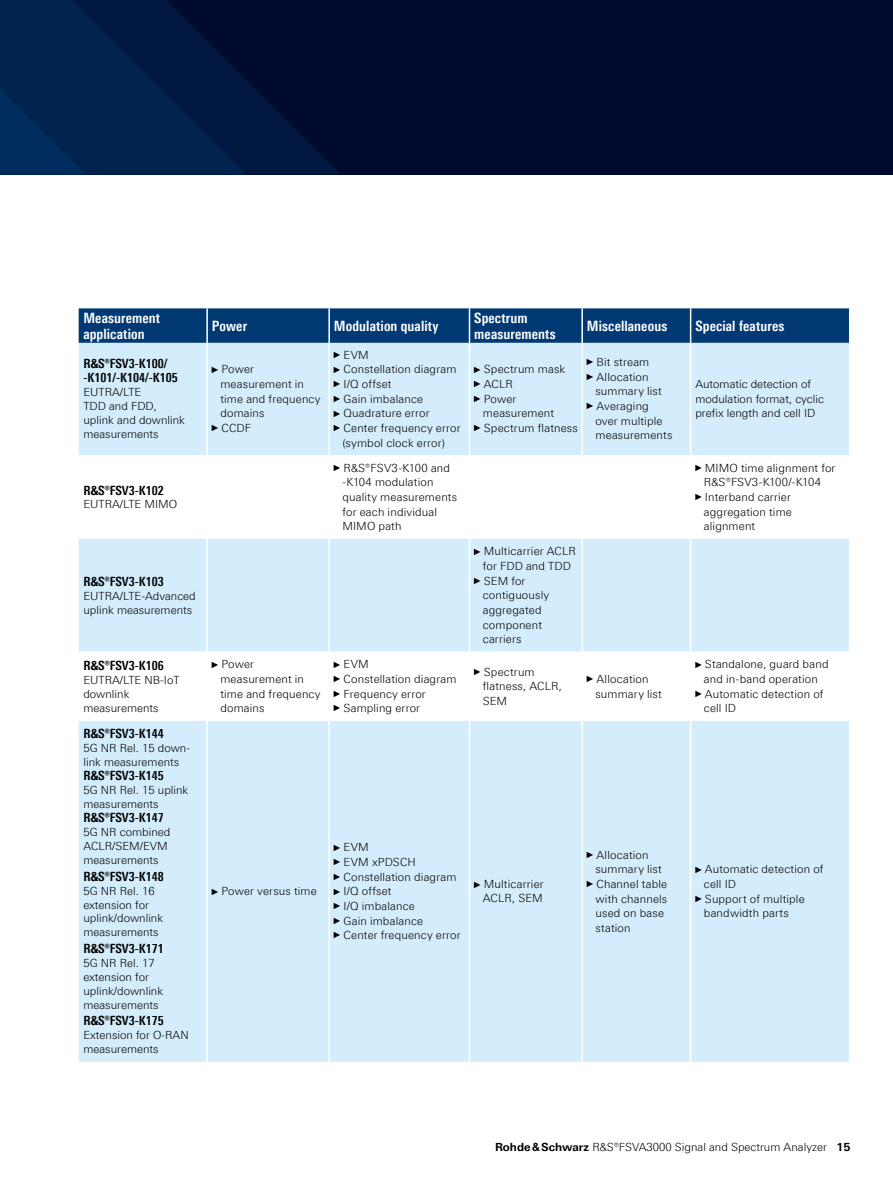
<style>
.page{position:relative;width:893px;height:1191px;background:#fff}
.page>*{position:absolute;margin:0;border:0;box-sizing:border-box;transform-origin:0 0}
.Tabellenueberschrift{font:700 14.25px/15.8px "Linotype Univers 620 Cn";letter-spacing:.01em;color:#fff}
.Tabellefett{font:700 12.75px/14px "Linotype Univers 620 Cn";color:#000}
.Tabelletext{font:300 11.25px/14.7px "Linotype Univers 330";letter-spacing:.01em;color:#000}
.s1{font-family:"Arial Narrow";font-weight:400;font-size:9px}
.s2{font-family:"Linotype Univers 630";font-weight:700}
</style>
<div class="page">
<div style="left:0;top:0;width:893px;height:174px;background:#00092e"></div>
<svg style="left:246px;top:80px;width:94px;height:94px;fill:#00173e"></svg>
<svg style="left:0;top:0;width:246px;height:174px;fill:#002350"></svg>
<svg style="left:0;top:89px;width:86px;height:85px"></svg>
<div style="left:79px;top:308px;width:770px;height:35px;background:#003973"></div>
<div style="left:79px;top:343px;width:770px;height:718px;background:#d4edfc"></div>
<svg style="left:79px;top:455px;width:770px;height:265px"></svg>
<hr style="left:206px;top:343px;width:2px;height:112px;background:#fff">
<hr style="left:328px;top:343px;width:2px;height:112px;background:#fff">
<hr style="left:469px;top:343px;width:1px;height:112px;background:#fff">
<hr style="left:581px;top:343px;width:2px;height:112px;background:#fff">
<hr style="left:690px;top:343px;width:1px;height:112px;background:#fff">
<hr style="left:206px;top:455px;width:2px;height:84px;background:#fff">
<hr style="left:328px;top:455px;width:2px;height:84px;background:#fff">
<hr style="left:469px;top:455px;width:1px;height:84px;background:#fff">
<hr style="left:581px;top:455px;width:2px;height:84px;background:#fff">
<hr style="left:690px;top:455px;width:1px;height:84px;background:#fff">
<hr style="left:206px;top:539px;width:2px;height:112px;background:#fff">
<hr style="left:328px;top:539px;width:2px;height:112px;background:#fff">
<hr style="left:469px;top:539px;width:1px;height:112px;background:#fff">
<hr style="left:581px;top:539px;width:2px;height:112px;background:#fff">
<hr style="left:690px;top:539px;width:1px;height:112px;background:#fff">
<hr style="left:206px;top:651px;width:2px;height:69px;background:#fff">
<hr style="left:328px;top:651px;width:2px;height:69px;background:#fff">
<hr style="left:469px;top:651px;width:1px;height:69px;background:#fff">
<hr style="left:581px;top:651px;width:2px;height:69px;background:#fff">
<hr style="left:690px;top:651px;width:1px;height:69px;background:#fff">
<hr style="left:206px;top:720px;width:2px;height:341px;background:#fff">
<hr style="left:328px;top:720px;width:2px;height:341px;background:#fff">
<hr style="left:469px;top:720px;width:1px;height:341px;background:#fff">
<hr style="left:581px;top:720px;width:2px;height:341px;background:#fff">
<hr style="left:690px;top:720px;width:1px;height:341px;background:#fff">
<hr style="left:328px;top:308px;width:2px;height:35px;background:#fff">
<hr style="left:469px;top:308px;width:1px;height:35px;background:#fff">
<hr style="left:581px;top:308px;width:2px;height:35px;background:#fff">
<hr style="left:206px;top:308px;width:2px;height:35px;background:#fff">
<hr style="left:690px;top:308px;width:1px;height:35px;background:#fff">
<p class="Tabellenueberschrift" style="left:83px;top:310px;width:78px">Measurement application</p>
<p class="Tabellenueberschrift" style="left:212px;top:318px;width:37px">Power</p>
<p class="Tabellenueberschrift" style="left:334px;top:318px;width:106px">Modulation quality</p>
<p class="Tabellenueberschrift" style="left:474px;top:310px;width:83px">Spectrum measurements</p>
<p class="Tabellenueberschrift" style="left:587px;top:318px;width:82px">Miscellaneous</p>
<p class="Tabellenueberschrift" style="left:695px;top:318px;width:91px">Special features</p>
<p class="Tabellefett" style="left:83px;top:357px;width:96px">R&amp;S®FSV3-K100/ -K101/-K104/-K105</p>
<p class="Tabelletext" style="left:83px;top:385px;width:75px;line-height:14px">EUTRA/LTE<br>TDD and FDD,</p>
<p class="Tabelletext" style="left:83px;top:413px;width:103px;line-height:14px">uplink and downlink measurements</p>
<p class="Tabelletext" style="left:334px;top:347px;width:36px"><span class="s1">►</span>EVM</p>
<p class="Tabelletext" style="left:334px;top:362px;width:124px"><span class="s1">►</span>Constellation diagram</p>
<p class="Tabelletext" style="left:334px;top:376px;width:59px"><span class="s1">►</span>I/Q offset</p>
<p class="Tabelletext" style="left:334px;top:391px;width:91px"><span class="s1">►</span>Gain imbalance</p>
<p class="Tabelletext" style="left:334px;top:406px;width:97px"><span class="s1">►</span>Quadrature error</p>
<p class="Tabelletext" style="left:342px;top:420px;width:120px;text-indent:-9px"><span class="s1">►</span>Center frequency error (symbol clock error)</p>
<p class="Tabelletext" style="left:587px;top:354px;width:64px"><span class="s1">►</span>Bit stream</p>
<p class="Tabelletext" style="left:595px;top:369px;width:68px;text-indent:-9px"><span class="s1">►</span>Allocation summary list</p>
<p class="Tabelletext" style="left:595px;top:398px;width:78px;text-indent:-9px"><span class="s1">►</span>Averaging over multiple measurements</p>
<p class="Tabelletext" style="left:474px;top:362px;width:92px"><span class="s1">►</span>Spectrum mask</p>
<p class="Tabelletext" style="left:474px;top:376px;width:40px"><span class="s1">►</span>ACLR</p>
<p class="Tabelletext" style="left:483px;top:391px;width:73px;text-indent:-9px"><span class="s1">►</span>Power measurement</p>
<p class="Tabelletext" style="left:474px;top:420px;width:105px"><span class="s1">►</span>Spectrum flatness</p>
<p class="Tabelletext" style="left:220px;top:362px;width:102px;text-indent:-9px"><span class="s1">►</span>Power measurement in time and frequency domains</p>
<p class="Tabelletext" style="left:212px;top:420px;width:41px"><span class="s1">►</span>CCDF</p>
<p class="Tabelletext" style="left:695px;top:376px;width:130px">Automatic detection of modulation format, cyclic prefix length and cell ID</p>
<p class="Tabellefett" style="left:83px;top:483px;width:82px">R&amp;S®FSV3-K102</p>
<p class="Tabelletext" style="left:83px;top:497px;width:95px">EUTRA/LTE MIMO</p>
<p class="Tabellefett" style="left:83px;top:574px;width:82px">R&amp;S®FSV3-K103</p>
<p class="Tabelletext" style="left:83px;top:589px;width:114px;line-height:14px">EUTRA/LTE‑Advanced uplink measurements</p>
<p class="Tabellefett" style="left:83px;top:658px;width:82px">R&amp;S®FSV3-K106</p>
<p class="Tabelletext" style="left:83px;top:672px;width:98px;line-height:14px">EUTRA/LTE NB-IoT downlink measurements</p>
<p class="Tabellefett" style="left:83px;top:727px;width:82px">R&amp;S®FSV3-K144</p>
<p class="Tabelletext" style="left:83px;top:741px;width:108px;line-height:14px">5G NR Rel. 15 down&shy;link measurements</p>
<p class="Tabellefett" style="left:83px;top:768px;width:82px">R&amp;S®FSV3-K145</p>
<p class="Tabelletext" style="left:83px;top:783px;width:106px;line-height:14px">5G NR Rel. 15 uplink measurements</p>
<p class="Tabellefett" style="left:83px;top:810px;width:82px">R&amp;S®FSV3-K147</p>
<p class="Tabelletext" style="left:83px;top:825px;width:88px;line-height:14px">5G NR combined<br>ACLR/SEM/EVM measurements</p>
<p class="Tabellefett" style="left:83px;top:869px;width:82px">R&amp;S®FSV3-K148</p>
<p class="Tabelletext" style="left:83px;top:883px;width:81px;line-height:14px">5G NR Rel. 16 extension for uplink/downlink measurements</p>
<p class="Tabellefett" style="left:83px;top:941px;width:82px">R&amp;S®FSV3-K171</p>
<p class="Tabelletext" style="left:83px;top:956px;width:81px;line-height:14px">5G NR Rel. 17 extension for uplink/downlink measurements</p>
<p class="Tabellefett" style="left:83px;top:1013px;width:82px">R&amp;S®FSV3-K175</p>
<p class="Tabelletext" style="left:83px;top:1028px;width:107px;line-height:14px">Extension for O-RAN measurements</p>
<p class="Tabelletext" style="left:342px;top:460px;width:116px;text-indent:-9px"><span class="s1">►</span>R&amp;S®FSV3‑K100 and -K104 modulation quality measurements for each individual<br>MIMO path</p>
<p class="Tabelletext" style="left:695px;top:460px;width:142px;text-align:center"><span class="s1">►</span>MIMO time alignment for<br>R&amp;S®FSV3-K100/-K104</p>
<p class="Tabelletext" style="left:704px;top:489px;width:89px;text-align:justify;text-indent:-9px"><span class="s1">►</span>Interband carrier aggregation time alignment</p>
<p class="Tabelletext" style="left:220px;top:657px;width:102px;text-indent:-9px"><span class="s1">►</span>Power measurement in time and frequency domains</p>
<p class="Tabelletext" style="left:334px;top:657px;width:36px"><span class="s1">►</span>EVM</p>
<p class="Tabelletext" style="left:334px;top:671px;width:124px"><span class="s1">►</span>Constellation diagram</p>
<p class="Tabelletext" style="left:334px;top:686px;width:93px"><span class="s1">►</span>Frequency error</p>
<p class="Tabelletext" style="left:334px;top:700px;width:88px"><span class="s1">►</span>Sampling error</p>
<p class="Tabelletext" style="left:474px;top:544px;width:103px;text-align:center"><span class="s1">►</span>Multicarrier ACLR for FDD and TDD</p>
<p class="Tabelletext" style="left:483px;top:573px;width:68px;text-indent:-9px"><span class="s1">►</span>SEM for contiguously aggregated component carriers</p>
<p class="Tabelletext" style="left:483px;top:664px;width:81px;text-indent:-9px"><span class="s1">►</span>Spectrum flatness, ACLR,<br>SEM</p>
<p class="Tabelletext" style="left:595px;top:671px;width:68px;text-indent:-9px"><span class="s1">►</span>Allocation summary list</p>
<p class="Tabelletext" style="left:695px;top:657px;width:135px;text-align:center"><span class="s1">►</span>Standalone, guard band and in-band operation</p>
<p class="Tabelletext" style="left:704px;top:686px;width:121px;text-indent:-9px"><span class="s1">►</span>Automatic detection of cell ID</p>
<p class="Tabelletext" style="left:212px;top:884px;width:106px"><span class="s1">►</span>Power versus time</p>
<p class="Tabelletext" style="left:334px;top:840px;width:36px"><span class="s1">►</span>EVM</p>
<p class="Tabelletext" style="left:334px;top:854px;width:83px"><span class="s1">►</span>EVM xPDSCH</p>
<p class="Tabelletext" style="left:334px;top:869px;width:124px"><span class="s1">►</span>Constellation diagram</p>
<p class="Tabelletext" style="left:334px;top:884px;width:59px"><span class="s1">►</span>I/Q offset</p>
<p class="Tabelletext" style="left:334px;top:898px;width:83px"><span class="s1">►</span>I/Q imbalance</p>
<p class="Tabelletext" style="left:334px;top:913px;width:91px"><span class="s1">►</span>Gain imbalance</p>
<p class="Tabelletext" style="left:334px;top:927px;width:128px"><span class="s1">►</span>Center frequency error</p>
<p class="Tabelletext" style="left:474px;top:877px;width:71px;line-height:14px;text-align:right"><span class="s1">►</span>Multicarrier<br>ACLR, SEM</p>
<p class="Tabelletext" style="left:595px;top:847px;width:68px;text-indent:-9px"><span class="s1">►</span>Allocation summary list</p>
<p class="Tabelletext" style="left:595px;top:876px;width:73px;text-indent:-9px"><span class="s1">►</span>Channel table with channels used on base station</p>
<p class="Tabelletext" style="left:704px;top:862px;width:121px;text-indent:-9px"><span class="s1">►</span>Automatic detection of cell ID</p>
<p class="Tabelletext" style="left:704px;top:891px;width:102px;text-indent:-9px"><span class="s1">►</span>Support of multiple bandwidth parts</p>
<p class="Tabelletext" style="left:495px;top:1139px;width:357px"><span class="s2">Rohde&amp;Schwarz</span> R&amp;S®FSVA3000 Signal and Spectrum Analyzer <span class="s2">15</span></p>
</div>
